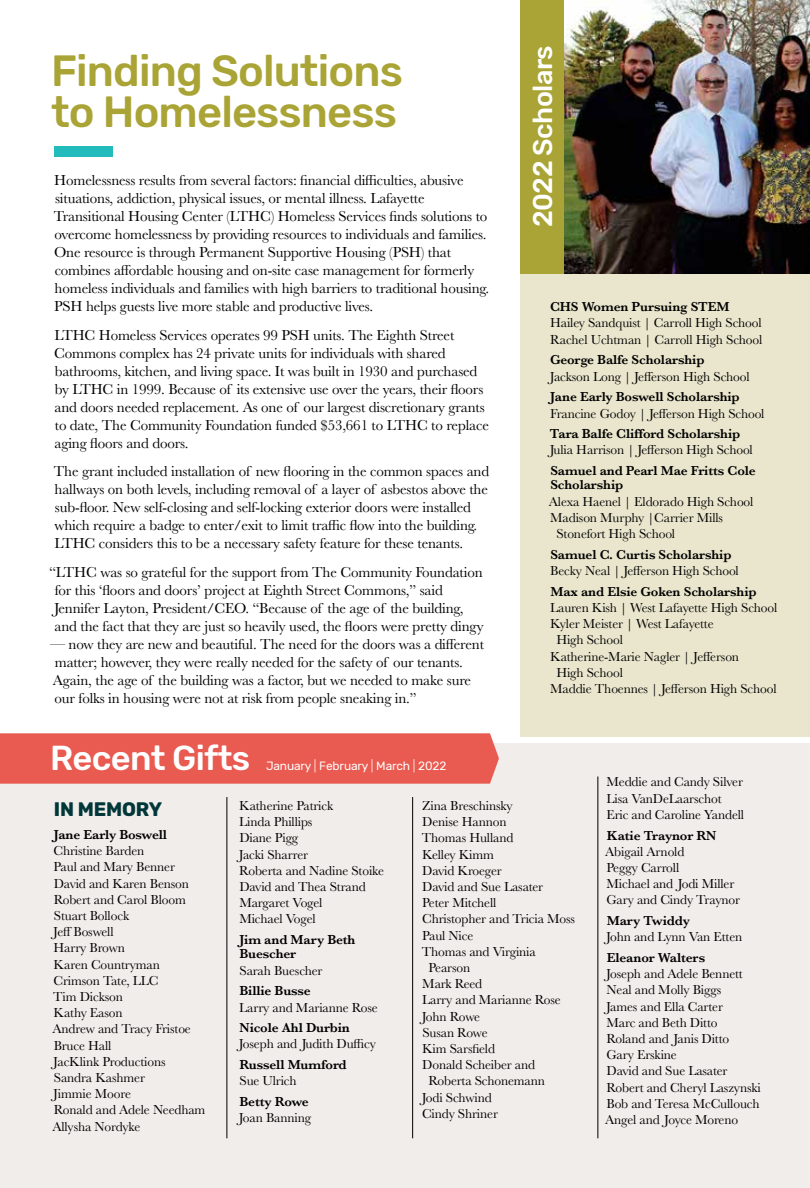
<style>
.page{position:relative;width:810px;height:1188px;background:#fff}
.page>*{position:absolute;margin:0;border:0;box-sizing:border-box;transform-origin:0 0}
.t1{font:500 43.5px/41.1px "Rubik";letter-spacing:-.02em;color:#a9a435}
.t2{font:500 34.5px "Rubik";letter-spacing:-.02em;color:#fff}
.t3{font:500 27px "Rubik";letter-spacing:-.02em;color:#fff}
.t4{font:700 19.5px "Rubik";letter-spacing:-.01em;color:#013739}
.t5{font:15px/18px "Baskerville";letter-spacing:-.01em;color:#000}
.t6{font:13.5px/16.2px "Baskerville";letter-spacing:-.01em;color:#000}
.t7{font:600 13.5px/14.2px "Baskerville";letter-spacing:-.01em;color:#000}
.t8{font:12px "Rubik";letter-spacing:-.01em;color:#fff}
.s1{font-weight:300}
</style>
<div class="page">
<div style="left:521px;top:0;width:289px;height:737px;background:#eae6cd"></div>
<div style="left:0;top:743px;width:810px;height:445px;background:#f1edea"></div>
<div style="left:54px;top:146px;width:58px;height:11px;background:#21bcbb"></div>
<hr style="left:227px;top:797px;width:1px;height:341px;background:#000">
<hr style="left:412px;top:797px;width:1px;height:341px;background:#000">
<div style="left:0;top:733px;width:499px;height:51px;background:#e95a50"></div>
<hr style="left:598px;top:777px;width:1px;height:361px;background:#000">
<img style="left:564px;top:0;width:246px;height:273px">
<div style="left:521px;top:0;width:43px;height:273px;background:#a9a435"></div>
<h1 class="t1" style="left:51px;top:51px;width:353px">Finding Solutions to Homelessness</h1>
<p class="t5" style="left:54px;top:171px;width:437px">Homelessness results from several factors: financial difficulties, abusive situations, addiction, physical issues, or mental illness. Lafayette Transitional Housing Center (LTHC) Homeless Services finds solutions to overcome homelessness by providing resources to individuals and families.<br>One resource is through Permanent Supportive Housing (PSH) that combines affordable housing and on-site case management for formerly homeless individuals and families with high barriers to traditional housing.<br>PSH helps guests live more stable and productive lives.</p>
<p class="t5" style="left:54px;top:326px;width:436px">LTHC Homeless Services operates 99 PSH units. The Eighth Street Commons complex has 24 private units for individuals with shared bathrooms, kitchen, and living space. It was built in 1930 and purchased by LTHC in 1999. Because of its extensive use over the years, their floors and doors needed replacement. As one of our largest discretionary grants to date, The Community Foundation funded $53,661 to LTHC to replace aging floors and doors.</p>
<p class="t5" style="left:54px;top:463px;width:437px">The grant included installation of new flooring in the common spaces and hallways on both levels, including removal of a layer of asbestos above the sub-floor. New self-closing and self-locking exterior doors were installed which require a badge to enter/exit to limit traffic flow into the building.<br>LTHC considers this to be a necessary safety feature for these tenants.</p>
<p class="t5" style="left:54px;top:563px;width:431px;text-indent:-5px">“LTHC was so grateful for the support from The Community Foundation for this ‘floors and doors’ project at Eighth Street Commons,” said Jennifer Layton, President/CEO. “Because of the age of the building, and the fact that they are just so heavily used, the floors were pretty dingy</p>
<p class="t5" style="left:50px;top:635px;width:435px">— now they are new and beautiful. The need for the doors was a different matter; however, they were really needed for the safety of our tenants.<br>Again, the age of the building was a factor, but we needed to make sure our folks in housing were not at risk from people sneaking in.”</p>
<h2 class="t2" style="left:50px;top:738px;width:202px">Recent Gifts</h2>
<p class="t8" style="left:266px;top:759px;width:182px">January <span class="s1">|</span> February <span class="s1">|</span> March <span class="s1">|</span> 2022</p>
<h3 class="t3" style="left:527px;top:227px;width:183px;rotate:-90deg">2022 Scholars</h3>
<p class="t7" style="left:550px;top:300px;width:181px">CHS Women Pursuing STEM</p>
<p class="t6" style="left:550px;top:315px;width:214px">Hailey Sandquist | Carroll High School<br>Rachel Uchtman | Carroll High School</p>
<p class="t7" style="left:550px;top:353px;width:156px">George Balfe Scholarship</p>
<p class="t6" style="left:550px;top:368px;width:201px">Jackson Long | Jefferson High School</p>
<p class="t7" style="left:550px;top:390px;width:191px">Jane Early Boswell Scholarship</p>
<p class="t6" style="left:550px;top:405px;width:216px">Francine Godoy | Jefferson High School</p>
<p class="t7" style="left:550px;top:427px;width:192px">Tara Balfe Clifford Scholarship</p>
<p class="t6" style="left:550px;top:442px;width:204px">Julia Harrison | Jefferson High School</p>
<p class="t7" style="left:550px;top:464px;width:207px">Samuel and Pearl Mae Fritts Cole<br>Scholarship</p>
<p class="t6" style="left:549px;top:493px;width:206px">Alexa Haenel | Eldorado High School</p>
<p class="t6" style="left:550px;top:510px;width:174px">Madison Murphy |Carrier Mills</p>
<p class="t6" style="left:556px;top:526px;width:120px">Stonefort High School</p>
<p class="t7" style="left:550px;top:547px;width:183px">Samuel C. Curtis Scholarship</p>
<p class="t6" style="left:550px;top:563px;width:190px">Becky Neal | Jefferson High School</p>
<p class="t7" style="left:550px;top:584px;width:208px">Max and Elsie Goken Scholarship</p>
<p class="t6" style="left:550px;top:600px;width:229px">Lauren Kish | West Lafayette High School</p>
<p class="t6" style="left:550px;top:616px;width:165px">Kyler Meister | West Lafayette</p>
<p class="t6" style="left:556px;top:632px;width:68px">High School</p>
<p class="t6" style="left:550px;top:648px;width:190px">Katherine-Marie Nagler | Jefferson</p>
<p class="t6" style="left:556px;top:664px;width:68px">High School</p>
<p class="t6" style="left:550px;top:681px;width:228px">Maddie Thoennes | Jefferson High School</p>
<h3 class="t4" style="left:54px;top:798px;width:110px">IN MEMORY</h3>
<p class="t7" style="left:54px;top:827px;width:115px">Jane Early Boswell</p>
<p class="t6" style="left:52px;top:843px;width:155px">Christine Barden<br>Paul and Mary Benner<br>David and Karen Benson<br>Robert and Carol Bloom<br>Stuart Bollock<br>Jeff Boswell<br>Harry Brown<br>Karen Countryman<br>Crimson Tate, LLC<br>Tim Dickson<br>Kathy Eason<br>Andrew and Tracy Fristoe<br>Bruce Hall<br>JacKlink Productions<br>Sandra Kashmer<br>Jimmie Moore<br>Ronald and Adele Needham<br>Allysha Nordyke</p>
<p class="t6" style="left:239px;top:798px;width:147px">Katherine Patrick<br>Linda Phillips<br>Diane Pigg<br>Jacki Sharrer<br>Roberta and Nadine Stoike<br>David and Thea Strand<br>Margaret Vogel<br>Michael Vogel</p>
<p class="t7" style="left:239px;top:933px;width:118px">Jim and Mary Beth<br>Buescher</p>
<p class="t6" style="left:240px;top:962px;width:85px">Sarah Buescher</p>
<p class="t7" style="left:240px;top:984px;width:73px">Billie Busse</p>
<p class="t6" style="left:239px;top:999px;width:140px">Larry and Marianne Rose</p>
<p class="t7" style="left:240px;top:1021px;width:112px">Nicole Ahl Durbin</p>
<p class="t6" style="left:239px;top:1036px;width:138px">Joseph and Judith Dufficy</p>
<p class="t7" style="left:240px;top:1058px;width:109px">Russell Mumford</p>
<p class="t6" style="left:240px;top:1073px;width:59px">Sue Ulrich</p>
<p class="t7" style="left:240px;top:1095px;width:71px">Betty Rowe</p>
<p class="t6" style="left:239px;top:1110px;width:74px">Joan Banning</p>
<p class="t6" style="left:422px;top:798px;width:92px">Zina Breschinsky</p>
<p class="t6" style="left:422px;top:814px;width:86px">Denise Hannon</p>
<p class="t6" style="left:422px;top:830px;width:93px">Thomas Hulland</p>
<p class="t6" style="left:422px;top:846px;width:73px">Kelley Kimm</p>
<p class="t6" style="left:422px;top:863px;width:81px">David Kroeger</p>
<p class="t6" style="left:422px;top:879px;width:122px">David and Sue Lasater</p>
<p class="t6" style="left:422px;top:895px;width:76px">Peter Mitchell</p>
<p class="t6" style="left:422px;top:911px;width:154px">Christopher and Tricia Moss</p>
<p class="t6" style="left:422px;top:927px;width:53px">Paul Nice</p>
<p class="t6" style="left:422px;top:944px;width:116px">Thomas and Virginia</p>
<p class="t6" style="left:428px;top:960px;width:43px">Pearson</p>
<p class="t6" style="left:422px;top:976px;width:62px">Mark Reed</p>
<p class="t6" style="left:422px;top:992px;width:140px">Larry and Marianne Rose</p>
<p class="t6" style="left:422px;top:1008px;width:60px">John Rowe</p>
<p class="t6" style="left:422px;top:1025px;width:67px">Susan Rowe</p>
<p class="t6" style="left:422px;top:1041px;width:74px">Kim Sarsfield</p>
<p class="t6" style="left:422px;top:1057px;width:114px">Donald Scheiber and</p>
<p class="t6" style="left:428px;top:1073px;width:118px">Roberta Schonemann</p>
<p class="t6" style="left:422px;top:1089px;width:72px">Jodi Schwind</p>
<p class="t6" style="left:422px;top:1106px;width:77px">Cindy Shriner</p>
<p class="t6" style="left:606px;top:774px;width:139px">Meddie and Candy Silver<br>Lisa VanDeLaarschot<br>Eric and Caroline Yandell</p>
<p class="t7" style="left:607px;top:828px;width:111px">Katie Traynor RN</p>
<p class="t6" style="left:605px;top:844px;width:136px">Abigail Arnold<br>Peggy Carroll<br>Michael and Jodi Miller<br>Gary and Cindy Traynor</p>
<p class="t7" style="left:607px;top:914px;width:85px">Mary Twiddy</p>
<p class="t6" style="left:606px;top:929px;width:138px">John and Lynn Van Etten</p>
<p class="t7" style="left:607px;top:950px;width:100px">Eleanor Walters</p>
<p class="t6" style="left:605px;top:966px;width:157px">Joseph and Adele Bennett<br>Neal and Molly Biggs<br>James and Ella Carter<br>Marc and Beth Ditto<br>Roland and Janis Ditto<br>Gary Erskine<br>David and Sue Lasater<br>Robert and Cheryl Laszynski<br>Bob and Teresa McCullouch<br>Angel and Joyce Moreno</p>
</div>
